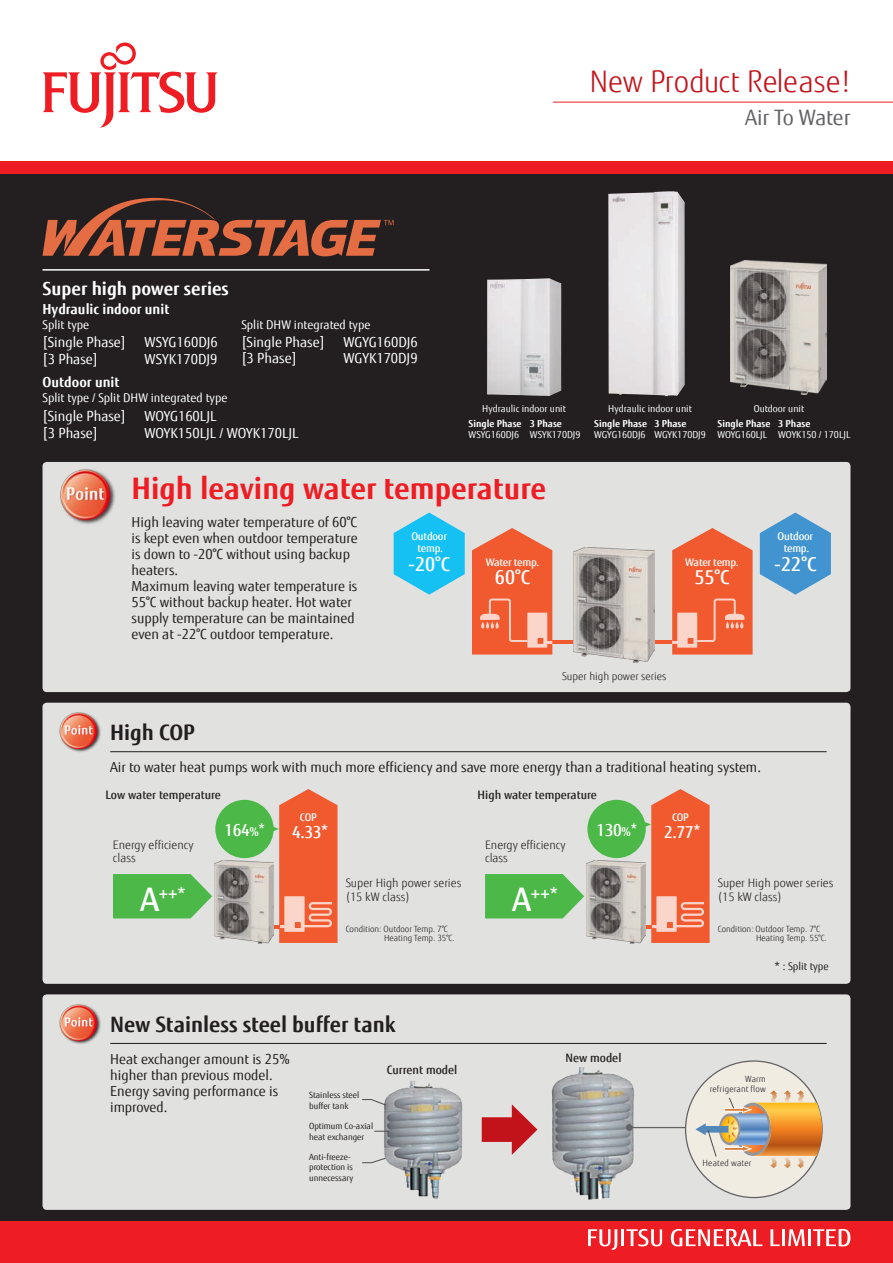
<style>
.page{position:relative;width:893px;height:1263px;background:#fff}
.page>*{position:absolute;margin:0;border:0;box-sizing:border-box;transform-origin:0 0}
.t1{font:700 29.7px "Fujitsu Sans";color:#ee1d23}
.t2{font:300 29.7px "Fujitsu Sans";letter-spacing:-.005em;color:#c2121a}
.t3{font:700 21.3px "Fujitsu Sans";color:#231f20}
.t4{font:21.3px "Fujitsu Sans";color:#636366}
.t5{font:500 19.05px "Fujitsu Sans";color:#fff}
.t6{font:500 18.9px "Fujitsu Sans";color:#fff}
.t7{font:700 18px "Fujitsu Sans";color:#fff}
.t8{font:500 16.5px "Fujitsu Sans";letter-spacing:-.02em;color:#fff}
.t9{font:13.8px/15.9px "Fujitsu Sans";color:#231f20}
.t10{font:13.8px "Fujitsu Sans";color:#fff}
.t11{font:700 13.8px "Fujitsu Sans";color:#fff}
.t12{font:12px "Fujitsu Sans";color:#fff}
.t13{font:300 11.7px/13.5px "Fujitsu Sans";color:#231f20}
.t14{font:500 11.7px "Fujitsu Sans";color:#231f20}
.t15{font:500 10.65px/11.6px "Fujitsu Sans";letter-spacing:-.02em;color:#fff;text-align:center}
.t16{font:300 10.65px "Fujitsu Sans";color:#231f20}
.t17{font:10.5px "Fujitsu Sans";color:#231f20}
.t18{font:500 10.5px "Fujitsu Sans";letter-spacing:-.03em;color:#fff}
.t19{font:9.6px "Fujitsu Sans";color:#fff}
.t20{font:700 9.6px "Fujitsu Sans";color:#fff}
.t21{font:300 8.55px/9px "Fujitsu Sans";color:#231f20}
.t22{font:8.55px/10.6px "Fujitsu Sans";color:#231f20}
.t23{font:300 8.55px "Fujitsu Sans";letter-spacing:.02em;color:#231f20}
.s1{font-size:12px}
.s2{font-size:32.55px}
.s3{font-size:15.15px}
</style>
<div class="page">
<svg style="left:43px;top:43px;width:175px;height:85px"></svg>
<div style="left:0;top:162px;width:893px;height:1101px;background:#ee1d23"></div>
<div style="left:0;top:174px;width:893px;height:1046px;background:#231f20"></div>
<svg style="left:588px;top:1229px;width:29px;height:21px"></svg>
<hr style="left:621px;top:1229px;width:3px;height:17px;background:#fff">
<svg style="left:626px;top:1229px;width:36px;height:17px"></svg>
<svg style="left:671px;top:1229px;width:91px;height:17px"></svg>
<svg style="left:770px;top:1229px;width:10px;height:17px"></svg>
<hr style="left:782px;top:1229px;width:3px;height:17px;background:#fff">
<svg style="left:788px;top:1229px;width:17px;height:17px"></svg>
<hr style="left:808px;top:1229px;width:3px;height:17px;background:#fff">
<svg style="left:813px;top:1229px;width:37px;height:17px"></svg>
<hr style="left:553px;top:102px;width:340px;height:1px;background:#ee1d23">
<hr style="left:43px;top:269px;width:386px;height:2px;background:#fff">
<svg style="left:43px;top:198px;width:351px;height:58px"></svg>
<div style="left:43px;top:462px;width:807px;height:230px;background:#e1e1e0;border-radius:4px"></div>
<img style="left:60px;top:469px;width:55px;height:55px">
<svg style="left:760px;top:512px;width:71px;height:83px"></svg>
<svg style="left:672px;top:528px;width:81px;height:126px;background:#f0724f"></svg>
<hr style="left:648px;top:641px;width:24px;height:3px;background:#f1592f">
<hr style="left:552px;top:641px;width:25px;height:3px;background:#f1592f">
<svg style="left:394px;top:512px;width:71px;height:83px"></svg>
<svg style="left:472px;top:528px;width:80px;height:126px;background:#f0714e"></svg>
<img style="left:574px;top:548px;width:81px;height:114px">
<div style="left:43px;top:703px;width:807px;height:281px;background:#e1e1e0;border-radius:4px"></div>
<div style="left:43px;top:994px;width:807px;height:216px;background:#e1e1e0;border-radius:4px"></div>
<hr style="left:110px;top:1043px;width:717px;height:1px;background:#231f20">
<img style="left:59px;top:1004px;width:42px;height:40px">
<img style="left:375px;top:1081px;width:88px;height:118px">
<svg style="left:362px;top:1099px;width:25px;height:7px"></svg>
<svg style="left:362px;top:1157px;width:24px;height:6px"></svg>
<svg style="left:374px;top:1131px;width:15px;height:1px"></svg>
<svg style="left:482px;top:1104px;width:55px;height:51px"></svg>
<img style="left:551px;top:1067px;width:89px;height:133px">
<div style="left:626px;top:1124px;width:7px;height:7px;background:#636366;border-radius:50%"></div>
<div style="left:686px;top:1061px;width:136px;height:136px;background:#f1ece2;border-radius:50%"></div>
<hr style="left:626px;top:1127px;width:60px;height:1px;background:#636366">
<svg style="left:695px;top:1090px;width:127px;height:78px"></svg>
<hr style="left:110px;top:751px;width:717px;height:1px;background:#231f20">
<img style="left:59px;top:712px;width:42px;height:40px">
<svg style="left:113px;top:874px;width:99px;height:44px;background:#5bbc58"></svg>
<img style="left:215px;top:860px;width:49px;height:83px">
<div style="left:215px;top:800px;width:59px;height:58px;background:#4cb848;border-radius:50%"></div>
<svg style="left:264px;top:789px;width:73px;height:154px"></svg>
<svg style="left:485px;top:874px;width:99px;height:44px;background:#5bbc58"></svg>
<img style="left:587px;top:860px;width:50px;height:83px">
<div style="left:587px;top:800px;width:59px;height:58px;background:#4cb848;border-radius:50%"></div>
<svg style="left:637px;top:789px;width:73px;height:154px"></svg>
<img style="left:731px;top:261px;width:95px;height:134px">
<img style="left:608px;top:191px;width:77px;height:205px">
<img style="left:487px;top:278px;width:74px;height:118px">
<h1 class="t2" style="left:589px;top:64px;width:262px">New Product Release!</h1>
<h2 class="t4" style="left:745px;top:104px;width:107px">Air To Water</h2>
<h3 class="t7" style="left:43px;top:276px;width:188px">Super high power series</h3>
<p class="t11" style="left:43px;top:300px;width:128px">Hydraulic indoor unit</p>
<p class="t12" style="left:43px;top:317px;width:48px">Split type</p>
<p class="t10" style="left:43px;top:334px;width:85px">[Single Phase]</p>
<p class="t10" style="left:145px;top:334px;width:75px">WSYG160DJ6</p>
<p class="t10" style="left:43px;top:350px;width:57px">[3 Phase]</p>
<p class="t10" style="left:145px;top:350px;width:74px">WSYK170DJ9</p>
<p class="t11" style="left:43px;top:373px;width:79px">Outdoor unit</p>
<p class="t12" style="left:43px;top:391px;width:186px">Split type / Split DHW integrated type</p>
<p class="t10" style="left:43px;top:407px;width:85px">[Single Phase]</p>
<p class="t10" style="left:145px;top:407px;width:73px">WOYG160LJL</p>
<p class="t10" style="left:43px;top:424px;width:57px">[3 Phase]</p>
<p class="t10" style="left:145px;top:424px;width:156px">WOYK150LJL / WOYK170LJL</p>
<p class="t12" style="left:241px;top:318px;width:131px">Split DHW integrated type</p>
<p class="t10" style="left:241px;top:333px;width:85px">[Single Phase]</p>
<p class="t10" style="left:343px;top:333px;width:76px">WGYG160DJ6</p>
<p class="t10" style="left:241px;top:350px;width:57px">[3 Phase]</p>
<p class="t10" style="left:343px;top:350px;width:76px">WGYK170DJ9</p>
<p class="t19" style="left:482px;top:402px;width:85px">Hydraulic indoor unit</p>
<p class="t19" style="left:608px;top:402px;width:85px">Hydraulic indoor unit</p>
<p class="t19" style="left:754px;top:402px;width:52px">Outdoor unit</p>
<p class="t20" style="left:469px;top:417px;width:55px">Single Phase</p>
<p class="t19" style="left:469px;top:429px;width:52px">WSYG160DJ6</p>
<p class="t20" style="left:530px;top:417px;width:34px">3 Phase</p>
<p class="t19" style="left:530px;top:429px;width:52px">WSYK170DJ9</p>
<p class="t20" style="left:594px;top:417px;width:55px">Single Phase</p>
<p class="t19" style="left:594px;top:429px;width:53px">WGYG160DJ6</p>
<p class="t20" style="left:654px;top:417px;width:34px">3 Phase</p>
<p class="t19" style="left:654px;top:429px;width:53px">WGYK170DJ9</p>
<p class="t20" style="left:717px;top:417px;width:54px">Single Phase</p>
<p class="t19" style="left:717px;top:429px;width:51px">WOYG160LJL</p>
<p class="t20" style="left:778px;top:417px;width:34px">3 Phase</p>
<p class="t19" style="left:778px;top:429px;width:74px">WOYK150 / 170LJL</p>
<h1 class="t1" style="left:132px;top:469px;width:416px">High leaving water temperature</h1>
<p class="t9" style="left:132px;top:514px;width:228px">High leaving water temperature of 60°C is kept even when outdoor temperature is down to -20°C without using backup heaters.<br>Maximum leaving water temperature is 55°C without backup heater. Hot water supply temperature can be maintained even at -22°C outdoor temperature.</p>
<p class="t15" style="left:411px;top:530px;width:37px">Outdoor temp.</p>
<h3 class="t5" style="left:408px;top:552px;width:44px">-20°C</h3>
<p class="t15" style="left:486px;top:556px;width:55px">Water temp.</p>
<h3 class="t5" style="left:495px;top:565px;width:37px">60°C</h3>
<p class="t16" style="left:562px;top:670px;width:106px">Super high power series</p>
<p class="t15" style="left:685px;top:556px;width:55px">Water temp.</p>
<h3 class="t5" style="left:694px;top:565px;width:37px">55°C</h3>
<p class="t15" style="left:778px;top:530px;width:37px">Outdoor temp.</p>
<h3 class="t5" style="left:774px;top:552px;width:44px">-22°C</h3>
<h2 class="t3" style="left:110px;top:718px;width:86px">High COP</h2>
<p class="t9" style="left:110px;top:760px;width:652px">Air to water heat pumps work with much more efficiency and save more energy than a traditional heating system.</p>
<p class="t14" style="left:105px;top:787px;width:117px">Low water temperature</p>
<p class="t14" style="left:478px;top:787px;width:121px">High water temperature</p>
<p class="t18" style="left:300px;top:811px;width:18px">COP</p>
<p class="t18" style="left:672px;top:811px;width:18px">COP</p>
<p class="t13" style="left:113px;top:838px;width:82px">Energy efficiency class</p>
<p class="t8" style="left:224px;top:820px;width:42px">164<span class="s1">%</span><sup>*</sup></p>
<p class="t8" style="left:292px;top:821px;width:38px">4.33<sup>*</sup></p>
<p class="t13" style="left:485px;top:838px;width:82px">Energy efficiency class</p>
<p class="t8" style="left:596px;top:820px;width:42px">130<span class="s1">%</span><sup>*</sup></p>
<p class="t8" style="left:664px;top:821px;width:38px">2.77<sup>*</sup></p>
<h3 class="t6" style="left:140px;top:881px;width:47px"><span class="s2">A</span>++<span class="s3">*</span></h3>
<p class="t13" style="left:346px;top:876px;width:117px">Super High power series (15 kW class)</p>
<p class="t21" style="left:384px;top:924px;width:72px;text-indent:-38px">Condition: Outdoor Temp. 7°C<br>Heating Temp. 35°C.</p>
<h2 class="t3" style="left:110px;top:1010px;width:287px">New Stainless steel buffer tank</h2>
<p class="t9" style="left:110px;top:1051px;width:181px">Heat exchanger amount is 25% higher than previous model.<br>Energy saving performance is improved.</p>
<p class="t14" style="left:387px;top:1063px;width:72px">Current model</p>
<p class="t22" style="left:309px;top:1089px;width:52px">Stainless steel buffer tank</p>
<p class="t22" style="left:309px;top:1120px;width:66px">Optimum Co-axial heat exchanger</p>
<p class="t22" style="left:309px;top:1151px;width:46px">Anti-freeze&shy;protection is unnecessary</p>
<h3 class="t6" style="left:512px;top:881px;width:47px"><span class="s2">A</span>++<span class="s3">*</span></h3>
<p class="t14" style="left:566px;top:1051px;width:57px">New model</p>
<p class="t13" style="left:718px;top:876px;width:117px">Super High power series (15 kW class)</p>
<p class="t21" style="left:756px;top:924px;width:72px;text-indent:-38px">Condition: Outdoor Temp. 7°C<br>Heating Temp. 55°C.</p>
<p class="t17" style="left:775px;top:959px;width:56px">* : Split type</p>
<p class="t21" style="left:710px;top:1074px;width:58px;line-height:9.6px;text-align:right">Warm refrigerant flow</p>
<p class="t23" style="left:702px;top:1158px;width:50px">Heated water</p>
</div>
